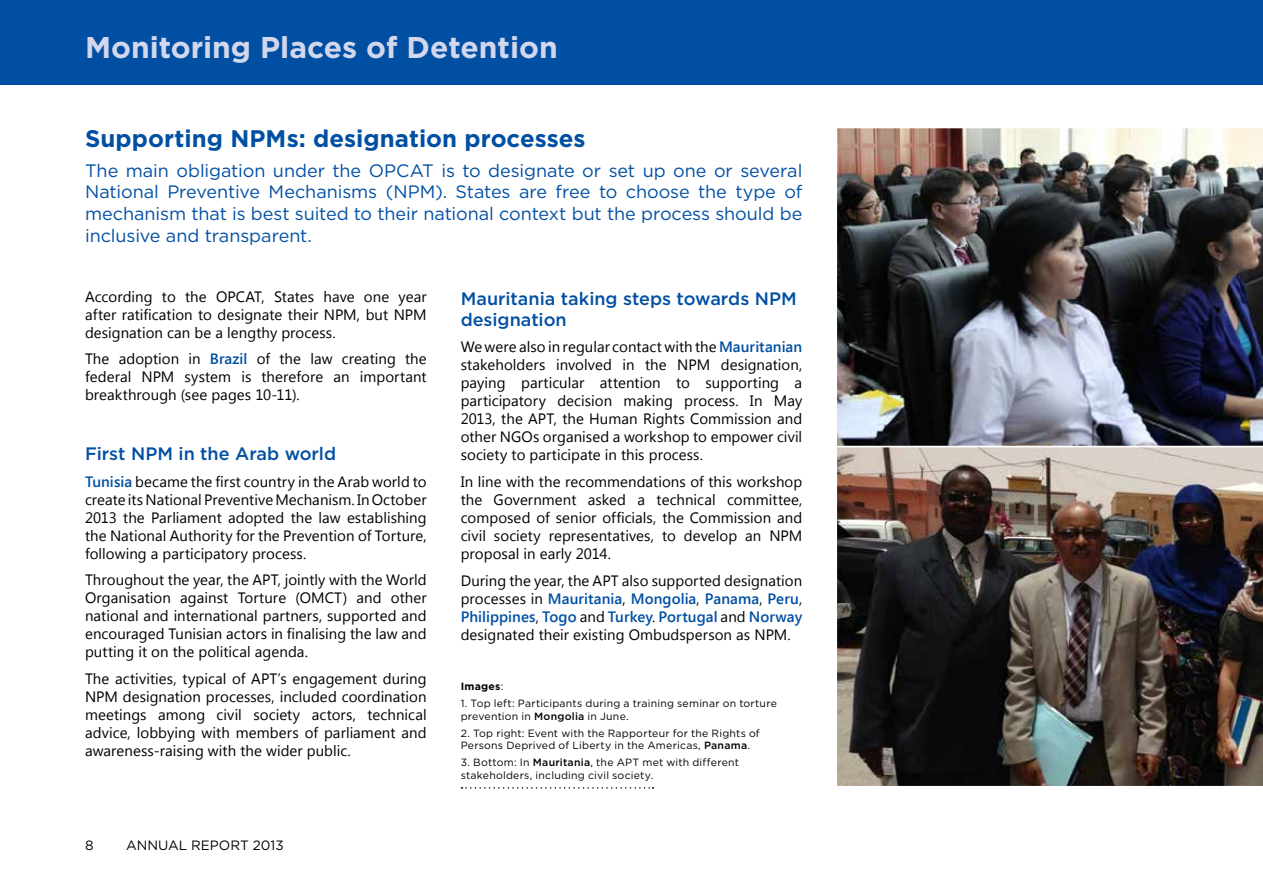
<style>
.page{position:relative;width:1263px;height:893px;background:#fff}
.page>*{position:absolute;margin:0;border:0;box-sizing:border-box;transform-origin:0 0}
.t1{font:700 30px "Gotham";color:#d3d7ed}
.t2{font:700 24px "Gotham";color:#004fa3}
.t3{font:18px/21.6px "Gotham";letter-spacing:-.005em;color:#004fa3;text-align:justify}
.t4{font:500 18px/21px "Gotham";color:#004fa3}
.t5{font:15px/18px "Segoe UI";letter-spacing:.005em;color:#000;text-align:justify}
.t6{font:13.5px "Gotham";color:#000}
.t7{font:10.5px/12.6px "Gotham";letter-spacing:.02em;color:#000}
.t8{font:700 10.5px "Gotham";letter-spacing:.025em;color:#000}
.s1{font-weight:600;color:#004fa3}
.s2{font-weight:400}
.s3{font-weight:500}
</style>
<div class="page">
<div style="left:0;top:0;width:1263px;height:85px;background:#004fa3"></div>
<img style="left:837px;top:447px;width:426px;height:339px">
<svg style="left:461px;top:787px;width:192px;height:2px"></svg>
<img style="left:837px;top:128px;width:426px;height:318px">
<h1 class="t1" style="left:85px;top:29px;width:474px">Monitoring Places of Detention</h1>
<h2 class="t2" style="left:85px;top:124px;width:502px">Supporting NPMs: designation processes</h2>
<p class="t3" style="left:85px;top:160px;width:719px">The main obligation under the OPCAT is to designate or set up one or several National Preventive Mechanisms (NPM). States are free to choose the type of mechanism that is best suited to their national context but the process should be inclusive and transparent.</p>
<p class="t5" style="left:85px;top:286px;width:343px">According to the OPCAT, States have one year after ratification to designate their NPM, but NPM designation can be a lengthy process.</p>
<p class="t5" style="left:85px;top:349px;width:343px">The adoption in <span class="s1">Brazil</span> of the law creating the federal NPM system is therefore an important breakthrough (see pages 10-11).</p>
<p class="t4" style="left:85px;top:443px;width:253px">First NPM in the Arab world</p>
<p class="t5" style="left:85px;top:472px;width:343px"><span class="s1">Tunisia</span> became the first country in the Arab world to create its National Preventive Mechanism. In October 2013 the Parliament adopted the law establishing the National Authority for the Prevention of Torture, following a participatory process.</p>
<p class="t5" style="left:85px;top:570px;width:343px">Throughout the year, the APT, jointly with the World Organisation against Torture (OMCT) and other national and international partners, supported and encouraged Tunisian actors in finalising the law and putting it on the political agenda.</p>
<p class="t5" style="left:85px;top:669px;width:343px">The activities, typical of APT’s engagement during NPM designation processes, included coordination meetings among civil society actors, technical advice, lobbying with members of parliament and awareness-raising with the wider public.</p>
<p class="t6" style="left:85px;top:837px;width:10px">8</p>
<p class="t6" style="left:126px;top:837px;width:159px">ANNUAL REPORT 2013</p>
<p class="t4" style="left:461px;top:288px;width:338px">Mauritania taking steps towards NPM designation</p>
<p class="t5" style="left:461px;top:337px;width:343px">We were also in regular contact with the <span class="s1">Mauritanian </span>stakeholders involved in the NPM designation, paying particular attention to supporting a participatory decision making process. In May 2013, the APT, the Human Rights Commission and other NGOs organised a workshop to empower civil society to participate in this process.</p>
<p class="t5" style="left:461px;top:472px;width:343px">In line with the recommendations of this workshop the Government asked a technical committee, composed of senior officials, the Commission and civil society representatives, to develop an NPM proposal in early 2014.</p>
<p class="t5" style="left:461px;top:570px;width:343px">During the year, the APT also supported designation processes in <span class="s1">Mauritania</span>, <span class="s1">Mongolia</span>, <span class="s1">Panama</span>, <span class="s1">Peru</span>, <span class="s1">Philippines</span>, <span class="s1">Togo</span> and <span class="s1">Turkey</span>. <span class="s1">Portugal</span> and <span class="s1">Norway </span>designated their existing Ombudsperson as NPM.</p>
<p class="t8" style="left:461px;top:680px;width:44px">Images<span class="s2">:</span></p>
<p class="t7" style="left:461px;top:697px;width:318px">1. Top left: Participants during a training seminar on torture prevention in <span class="s3">Mongolia</span> in June.</p>
<p class="t7" style="left:461px;top:726px;width:301px">2. Top right: Event with the Rapporteur for the Rights of<br>Persons Deprived of Liberty in the Americas, <span class="s3">Panama</span>.</p>
<p class="t7" style="left:461px;top:756px;width:280px">3. Bottom: In <span class="s3">Mauritania</span>, the APT met with different stakeholders, including civil society.</p>
</div>
